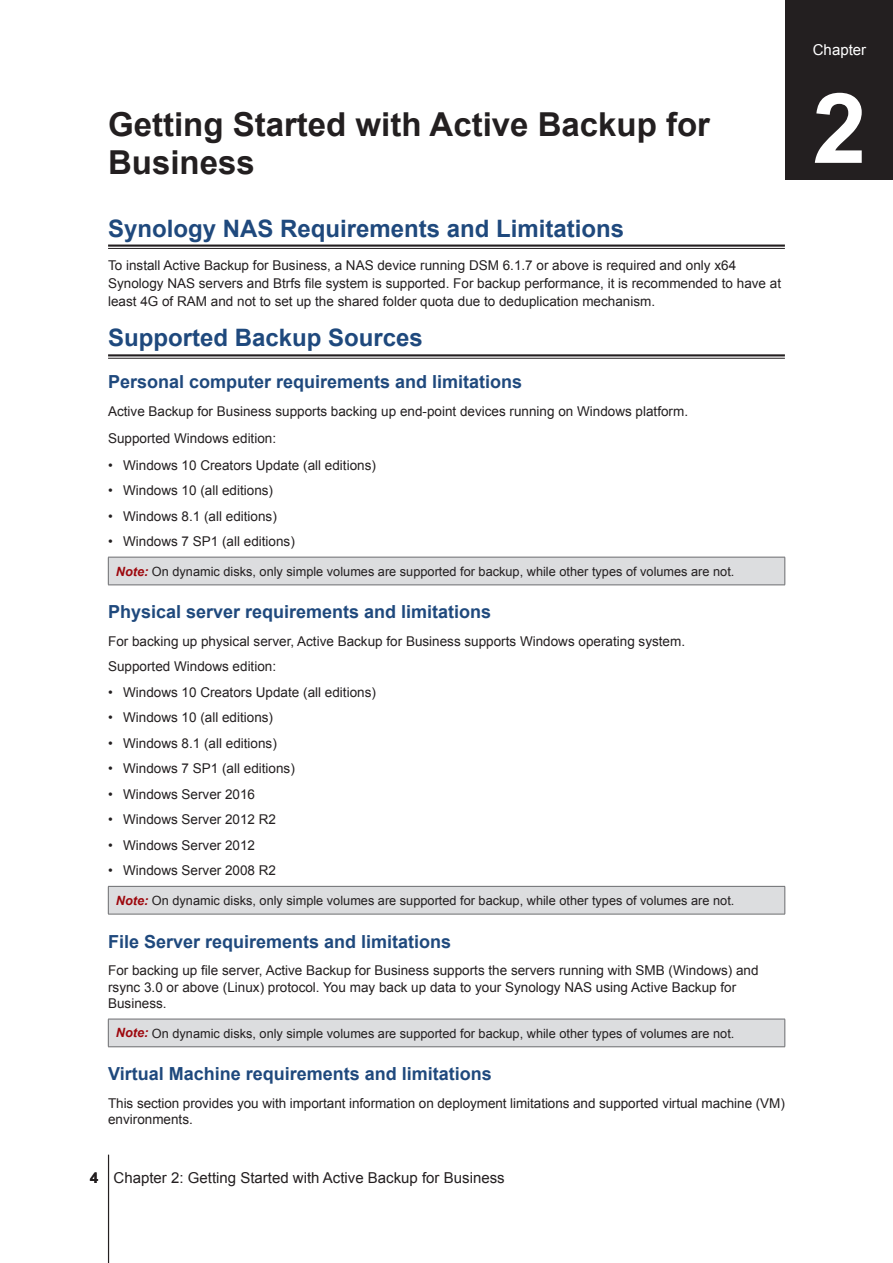
<style>
.page{position:relative;width:893px;height:1263px;background:#fff}
.page>*{position:absolute;margin:0;border:0;box-sizing:border-box;transform-origin:0 0}
.ChapterNum{font:700 97.5px "Arial";color:#fff}
.H1-ChapterTitle{font:700 33px/37.5px "Arial";color:#231f20}
.H2-underline{font:700 24px "Arial";color:#1f497d}
.H4-sidebar{font:700 18px "Arial";color:#1f497d}
.t1{font:15px "Arial";color:#231f20}
.Chapter-center{font:15px "Arial";color:#fff}
.PageNumber-sidebar{font:700 15px "Arial";color:#231f20}
.Body-sidebar{font:13.5px/18px "Arial";color:#231f20}
.Bullet-sidebar{font:13.5px/16.5px "Arial";color:#231f20}
.Warning-sidebar{font:12.75px "Arial";color:#231f20}
.s1{font-weight:700;font-style:italic;color:#9d070d}
</style>
<div class="page">
<hr style="left:108px;top:245px;width:677px;height:2px;background:#231f20">
<hr style="left:108px;top:248px;width:677px;height:1px;background:#231f20">
<hr style="left:108px;top:354px;width:677px;height:2px;background:#231f20">
<hr style="left:108px;top:358px;width:677px;height:1px;background:#231f20">
<div style="left:108px;top:557px;width:677px;height:28px;background:#dcdddf"></div>
<hr style="left:108px;top:557px;width:677px;height:1px;background:#6c6d70">
<svg style="left:108px;top:557px;width:1px;height:28px"></svg>
<svg style="left:785px;top:557px;width:1px;height:28px"></svg>
<hr style="left:108px;top:585px;width:677px;height:1px;background:#6c6d70">
<div style="left:108px;top:886px;width:677px;height:28px;background:#dcdddf"></div>
<hr style="left:108px;top:886px;width:677px;height:1px;background:#6c6d70">
<svg style="left:108px;top:886px;width:1px;height:28px"></svg>
<svg style="left:785px;top:886px;width:1px;height:28px"></svg>
<hr style="left:108px;top:914px;width:677px;height:1px;background:#6c6d70">
<div style="left:108px;top:1019px;width:677px;height:28px;background:#dcdddf"></div>
<hr style="left:108px;top:1019px;width:677px;height:1px;background:#6c6d70">
<svg style="left:108px;top:1019px;width:1px;height:27px"></svg>
<svg style="left:785px;top:1019px;width:1px;height:27px"></svg>
<hr style="left:108px;top:1046px;width:677px;height:1px;background:#6c6d70">
<hr style="left:108px;top:1155px;width:1px;height:108px;background:#231f20">
<div style="left:785px;top:0;width:108px;height:180px;background:#231f20"></div>
<p class="H1-ChapterTitle" style="left:108px;top:107px;width:604px">Getting Started with Active Backup for<br>Business</p>
<p class="H2-underline" style="left:108px;top:212px;width:518px">Synology NAS Requirements and Limitations</p>
<p class="Body-sidebar" style="left:108px;top:256px;width:675px">To install Active Backup for Business, a NAS device running DSM 6.1.7 or above is required and only x64<br>Synology NAS servers and Btrfs file system is supported. For backup performance, it is recommended to have at least 4G of RAM and not to set up the shared folder quota due to deduplication mechanism.</p>
<p class="H2-underline" style="left:108px;top:322px;width:316px">Supported Backup Sources</p>
<p class="H4-sidebar" style="left:108px;top:370px;width:416px">Personal computer requirements and limitations</p>
<p class="Body-sidebar" style="left:108px;top:402px;width:582px">Active Backup for Business supports backing up end-point devices running on Windows platform.</p>
<p class="Body-sidebar" style="left:108px;top:429px;width:170px">Supported Windows edition:</p>
<p class="Body-sidebar" style="left:108px;top:456px;width:269px">• Windows 10 Creators Update (all editions)</p>
<p class="Body-sidebar" style="left:108px;top:482px;width:167px">• Windows 10 (all editions)</p>
<p class="Body-sidebar" style="left:108px;top:507px;width:170px">• Windows 8.1 (all editions)</p>
<p class="Body-sidebar" style="left:108px;top:533px;width:188px">• Windows 7 SP1 (all editions)</p>
<p class="Warning-sidebar" style="left:116px;top:563px;width:620px"><span class="s1">Note:</span> On dynamic disks, only simple volumes are supported for backup, while other types of volumes are not.</p>
<p class="H4-sidebar" style="left:108px;top:600px;width:385px">Physical server requirements and limitations</p>
<p class="Bullet-sidebar" style="left:108px;top:633px;width:578px">For backing up physical server, Active Backup for Business supports Windows operating system.</p>
<p class="Bullet-sidebar" style="left:108px;top:659px;width:170px">Supported Windows edition:</p>
<p class="Body-sidebar" style="left:108px;top:683px;width:269px">• Windows 10 Creators Update (all editions)</p>
<p class="Body-sidebar" style="left:108px;top:709px;width:167px">• Windows 10 (all editions)</p>
<p class="Body-sidebar" style="left:108px;top:734px;width:170px">• Windows 8.1 (all editions)</p>
<p class="Body-sidebar" style="left:108px;top:760px;width:188px">• Windows 7 SP1 (all editions)</p>
<p class="Body-sidebar" style="left:108px;top:785px;width:149px">• Windows Server 2016</p>
<p class="Body-sidebar" style="left:108px;top:811px;width:170px">• Windows Server 2012 R2</p>
<p class="Body-sidebar" style="left:108px;top:836px;width:149px">• Windows Server 2012</p>
<p class="Body-sidebar" style="left:108px;top:862px;width:170px">• Windows Server 2008 R2</p>
<p class="Warning-sidebar" style="left:116px;top:892px;width:620px"><span class="s1">Note:</span> On dynamic disks, only simple volumes are supported for backup, while other types of volumes are not.</p>
<p class="H4-sidebar" style="left:108px;top:929px;width:345px">File Server requirements and limitations</p>
<p class="Bullet-sidebar" style="left:108px;top:962px;width:652px">For backing up file server, Active Backup for Business supports the servers running with SMB (Windows) and rsync 3.0 or above (Linux) protocol. You may back up data to your Synology NAS using Active Backup for<br>Business.</p>
<p class="Warning-sidebar" style="left:116px;top:1025px;width:620px"><span class="s1">Note:</span> On dynamic disks, only simple volumes are supported for backup, while other types of volumes are not.</p>
<p class="H4-sidebar" style="left:108px;top:1062px;width:385px">Virtual Machine requirements and limitations</p>
<p class="Bullet-sidebar" style="left:108px;top:1095px;width:678px">This section provides you with important information on deployment limitations and supported virtual machine (VM) environments.</p>
<p class="PageNumber-sidebar" style="left:90px;top:1168px;width:10px">4</p>
<p class="t1" style="left:114px;top:1168px;width:393px">Chapter 2: Getting Started with Active Backup for Business</p>
<p class="Chapter-center" style="left:813px;top:40px;width:55px">Chapter</p>
<p class="ChapterNum" style="left:812px;top:64px;width:56px">2</p>
</div>
